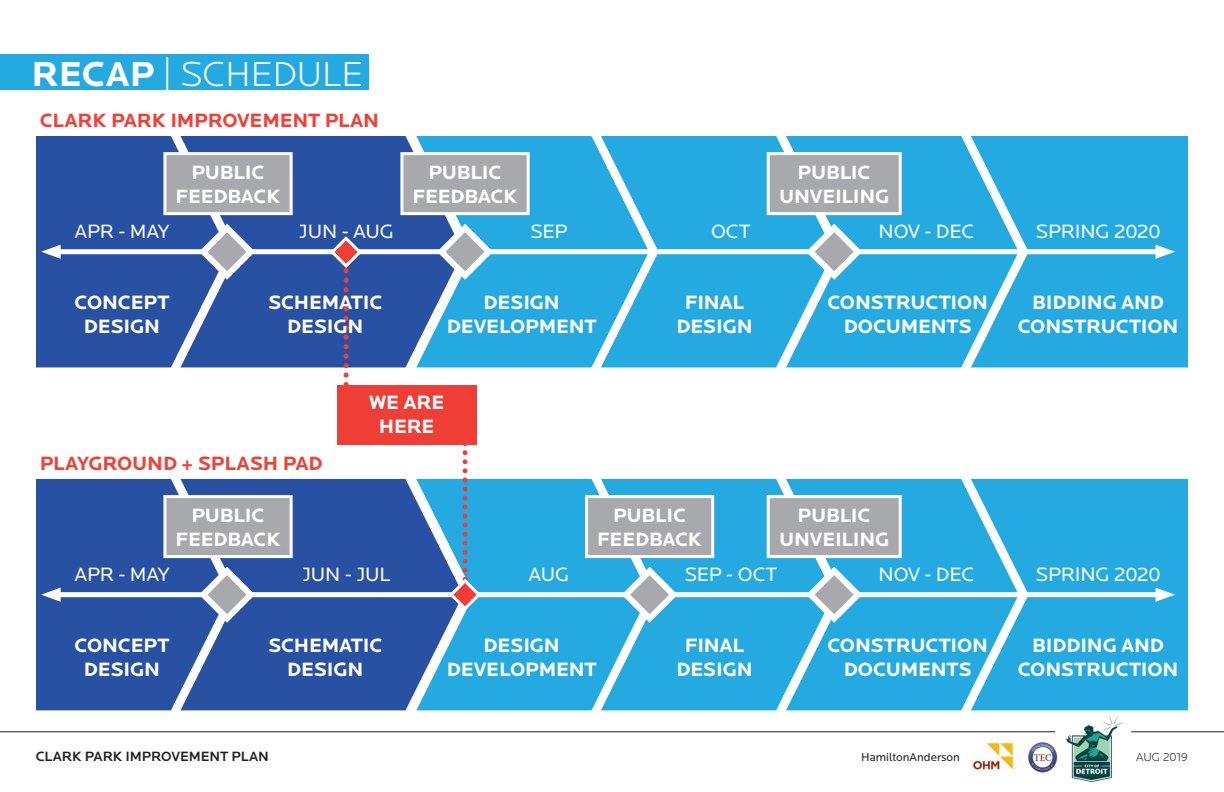
<style>
.page{position:relative;width:1224px;height:792px;background:#fff}
.page>*{position:absolute;margin:0;border:0;box-sizing:border-box;transform-origin:0 0}
.t1{font:300 36px "Locator";color:#fff}
.t2{font:700 20px/24px "Locator";letter-spacing:-.01em;color:#fff;text-align:center}
.t3{font:20px "Locator";letter-spacing:-.01em;color:#fff}
.t4{font:700 20px "Locator";letter-spacing:-.01em;color:#ef4136}
.t5{font:500 14px "Locator";letter-spacing:-.01em;color:#231f20}
.t6{font:300 12px "Locator";letter-spacing:-.02em;color:#231f20}
.t7{font:11.8px "Locator";letter-spacing:-.005em;color:#231f20}
.s1{font-weight:700}
</style>
<div class="page">
<hr style="left:0;top:731px;width:1055px;height:1px;background:#231f20">
<hr style="left:1132px;top:731px;width:92px;height:1px;background:#231f20">
<img style="left:1050px;top:716px;width:83px;height:66px">
<img style="left:972px;top:742px;width:44px;height:28px">
<img style="left:1028px;top:740px;width:32px;height:34px">
<div style="left:229px;top:479px;width:187px;height:231px;background:#2851a3"></div>
<div style="left:649px;top:479px;width:137px;height:231px;background:#24aae1"></div>
<svg style="left:416px;top:479px;width:233px;height:231px;background:#31a7dd"></svg>
<div style="left:786px;top:479px;width:185px;height:231px;background:#24aae1"></div>
<div style="left:36px;top:479px;width:193px;height:231px;background:#2851a3"></div>
<div style="left:971px;top:479px;width:217px;height:231px;background:#24aae1"></div>
<div style="left:165px;top:497px;width:126px;height:60px;background:#a8a9ad"></div>
<div style="left:163px;top:495px;width:130px;height:63px;border:3px solid #fff"></div>
<div style="left:52px;top:592px;width:1112px;height:5px;background:#fff"></div>
<svg style="left:41px;top:588px;width:20px;height:14px"></svg>
<svg style="left:1156px;top:588px;width:19px;height:14px"></svg>
<svg style="left:195px;top:562px;width:64px;height:65px"></svg>
<div style="left:768px;top:497px;width:132px;height:60px;background:#a8a9ad"></div>
<div style="left:767px;top:495px;width:135px;height:63px;border:3px solid #fff"></div>
<svg style="left:802px;top:562px;width:64px;height:65px"></svg>
<div style="left:587px;top:497px;width:126px;height:60px;background:#a8a9ad"></div>
<div style="left:585px;top:495px;width:129px;height:63px;border:3px solid #fff"></div>
<svg style="left:617px;top:562px;width:65px;height:65px"></svg>
<div style="left:229px;top:136px;width:187px;height:231px;background:#2851a3"></div>
<div style="left:834px;top:136px;width:137px;height:231px;background:#24aae1"></div>
<div style="left:649px;top:136px;width:185px;height:231px;background:#24aae1"></div>
<svg style="left:416px;top:136px;width:233px;height:231px;background:#34abe0"></svg>
<div style="left:36px;top:136px;width:193px;height:231px;background:#2851a3"></div>
<div style="left:971px;top:136px;width:217px;height:231px;background:#24aae1"></div>
<div style="left:165px;top:154px;width:126px;height:60px;background:#a8a9ad"></div>
<div style="left:163px;top:152px;width:130px;height:63px;border:3px solid #fff"></div>
<div style="left:52px;top:249px;width:1112px;height:5px;background:#fff"></div>
<svg style="left:41px;top:245px;width:20px;height:14px"></svg>
<svg style="left:1156px;top:245px;width:19px;height:14px"></svg>
<svg style="left:195px;top:219px;width:64px;height:65px"></svg>
<div style="left:768px;top:154px;width:132px;height:60px;background:#a8a9ad"></div>
<div style="left:767px;top:152px;width:135px;height:63px;border:3px solid #fff"></div>
<svg style="left:802px;top:219px;width:64px;height:65px"></svg>
<div style="left:402px;top:154px;width:126px;height:60px;background:#a8a9ad"></div>
<div style="left:400px;top:152px;width:130px;height:63px;border:3px solid #fff"></div>
<svg style="left:433px;top:219px;width:64px;height:65px"></svg>
<svg style="left:447px;top:453px;width:36px;height:160px"></svg>
<div style="left:0;top:54px;width:368px;height:36px;background:#24aae1"></div>
<svg style="left:328px;top:234px;width:36px;height:151px;background:#5d6aa7"></svg>
<div style="left:337px;top:385px;width:139px;height:60px;background:#ee3e35"></div>
<h1 class="t1" style="left:32px;top:55px;width:334px"><span class="s1">RECAP</span> | SCHEDULE</h1>
<p class="t4" style="left:40px;top:109px;width:341px">CLARK PARK IMPROVEMENT PLAN</p>
<p class="t2" style="left:176px;top:161px;width:107px">PUBLIC<br>FEEDBACK</p>
<p class="t2" style="left:413px;top:161px;width:107px">PUBLIC<br>FEEDBACK</p>
<p class="t2" style="left:779px;top:161px;width:111px">PUBLIC<br>UNVEILING</p>
<p class="t3" style="left:74px;top:221px;width:97px">APR - MAY</p>
<p class="t3" style="left:530px;top:221px;width:39px">SEP</p>
<p class="t3" style="left:299px;top:221px;width:96px">JUN - AUG</p>
<p class="t3" style="left:711px;top:221px;width:41px">OCT</p>
<p class="t3" style="left:879px;top:221px;width:97px">NOV - DEC</p>
<p class="t3" style="left:1036px;top:221px;width:127px">SPRING 2020</p>
<p class="t2" style="left:74px;top:291px;width:97px">CONCEPT<br>DESIGN</p>
<p class="t2" style="left:268px;top:291px;width:116px">SCHEMATIC<br>DESIGN</p>
<p class="t2" style="left:447px;top:291px;width:151px">DESIGN<br>DEVELOPMENT</p>
<p class="t2" style="left:827px;top:291px;width:162px">CONSTRUCTION<br>DOCUMENTS</p>
<p class="t2" style="left:1018px;top:291px;width:162px">BIDDING AND<br>CONSTRUCTION</p>
<p class="t2" style="left:676px;top:291px;width:78px">FINAL<br>DESIGN</p>
<p class="t2" style="left:369px;top:391px;width:76px">WE ARE<br>HERE</p>
<p class="t4" style="left:40px;top:452px;width:284px">PLAYGROUND + SPLASH PAD</p>
<p class="t2" style="left:176px;top:504px;width:107px">PUBLIC<br>FEEDBACK</p>
<p class="t2" style="left:597px;top:504px;width:107px">PUBLIC<br>FEEDBACK</p>
<p class="t2" style="left:779px;top:504px;width:111px">PUBLIC<br>UNVEILING</p>
<p class="t3" style="left:74px;top:564px;width:97px">APR - MAY</p>
<p class="t3" style="left:302px;top:564px;width:90px">JUN - JUL</p>
<p class="t3" style="left:529px;top:564px;width:42px">AUG</p>
<p class="t3" style="left:684px;top:564px;width:94px">SEP - OCT</p>
<p class="t3" style="left:879px;top:564px;width:97px">NOV - DEC</p>
<p class="t3" style="left:1036px;top:564px;width:127px">SPRING 2020</p>
<p class="t2" style="left:74px;top:634px;width:97px">CONCEPT<br>DESIGN</p>
<p class="t2" style="left:268px;top:634px;width:116px">SCHEMATIC<br>DESIGN</p>
<p class="t2" style="left:447px;top:634px;width:151px">DESIGN<br>DEVELOPMENT</p>
<p class="t2" style="left:676px;top:634px;width:78px">FINAL<br>DESIGN</p>
<p class="t2" style="left:827px;top:634px;width:162px">CONSTRUCTION<br>DOCUMENTS</p>
<p class="t2" style="left:1018px;top:634px;width:162px">BIDDING AND<br>CONSTRUCTION</p>
<p class="t5" style="left:36px;top:748px;width:235px">CLARK PARK IMPROVEMENT PLAN</p>
<p class="t7" style="left:861px;top:751px;width:100px">HamiltonAnderson</p>
<p class="t6" style="left:1136px;top:750px;width:53px">AUG 2019</p>
</div>
